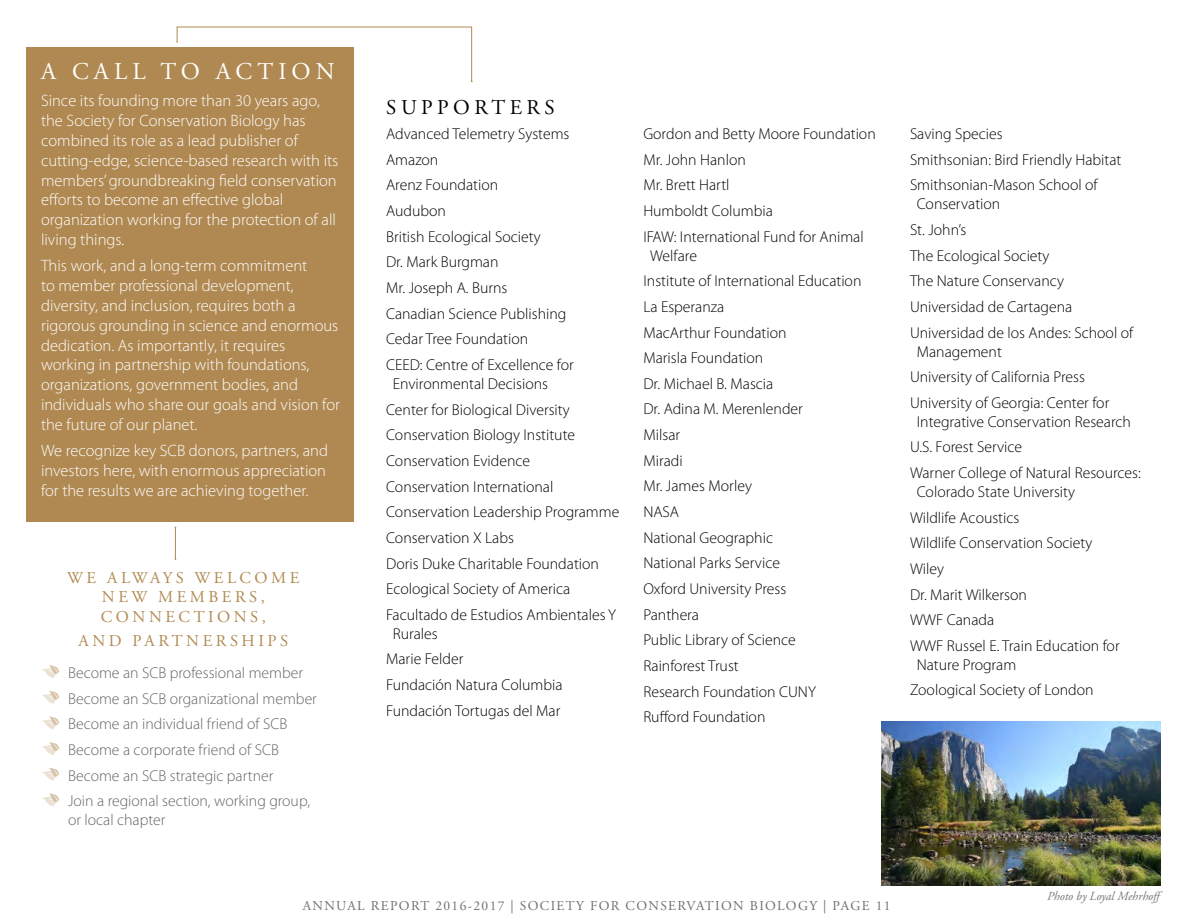
<style>
.page{position:relative;width:1188px;height:918px;background:#fff}
.page>*{position:absolute;margin:0;border:0;box-sizing:border-box;transform-origin:0 0}
.t1{font:24px "Adobe Garamond Pro";letter-spacing:.215em;color:#fff}
.t2{font:21px "Adobe Garamond Pro";letter-spacing:.215em;color:#000}
.t3{font:300 16.5px/19.8px "Myriad Pro";color:#fff}
.t4{font:16.5px/19.8px "Adobe Garamond Pro";letter-spacing:.215em;color:#b08952;text-align:center}
.t5{font:300 15.75px/25.7px "Myriad Pro";color:#000}
.t6{font:300 15.75px/25.7px "Myriad Pro";color:#636466}
.t7{font:13.5px "Adobe Garamond Pro";letter-spacing:.1em;color:#6d6e71}
.t8{font:italic 12.3px "Adobe Garamond Pro";color:#77787b}
</style>
<div class="page">
<div style="left:26px;top:48px;width:328px;height:474px;background:#b08952"></div>
<svg style="left:42px;top:665px;width:18px;height:13px"></svg>
<svg style="left:42px;top:691px;width:18px;height:13px"></svg>
<svg style="left:42px;top:717px;width:18px;height:12px"></svg>
<svg style="left:42px;top:742px;width:18px;height:13px"></svg>
<svg style="left:42px;top:768px;width:18px;height:13px"></svg>
<svg style="left:42px;top:794px;width:18px;height:12px"></svg>
<svg style="left:176px;top:27px;width:296px;height:55px"></svg>
<hr style="left:175px;top:527px;width:1px;height:32px;background:#b08952">
<img style="left:881px;top:721px;width:280px;height:165px">
<h1 class="t1" style="left:41px;top:57px;width:295px">A CALL TO ACTION</h1>
<p class="t3" style="left:41px;top:91px;width:299px">Since its founding more than 30 years ago, the Society for Conservation Biology has combined its role as a lead publisher of cutting-edge, science-based research with its members’ groundbreaking field conservation efforts to become an effective global organization working for the protection of all living things.</p>
<p class="t3" style="left:41px;top:256px;width:300px">This work, and a long-term commitment<br>to member professional development, diversity, and inclusion, requires both a rigorous grounding in science and enormous dedication. As importantly, it requires working in partnership with foundations, organizations, government bodies, and individuals who share our goals and vision for the future of our planet.</p>
<p class="t3" style="left:41px;top:441px;width:289px">We recognize key SCB donors, partners, and investors here, with enormous appreciation for the results we are achieving together.</p>
<p class="t4" style="left:67px;top:568px;width:234px">WE ALWAYS WELCOME<br>NEW MEMBERS,<br>CONNECTIONS,</p>
<p class="t4" style="left:79px;top:631px;width:211px">AND PARTNERSHIPS</p>
<p class="t6" style="left:68px;top:660px;width:250px">Become an SCB professional member Become an SCB organizational member Become an individual friend of SCB Become a corporate friend of SCB Become an SCB strategic partner<br>Join a regional section, working group,</p>
<p class="t6" style="left:68px;top:807px;width:99px">or local chapter</p>
<h2 class="t2" style="left:386px;top:94px;width:170px">SUPPORTERS</h2>
<p class="t5" style="left:386px;top:121px;width:189px">Advanced Telemetry Systems<br>Amazon<br>Arenz Foundation<br>Audubon<br>British Ecological Society<br>Dr. Mark Burgman<br>Mr. Joseph A. Burns<br>Canadian Science Publishing<br>Cedar Tree Foundation<br>CEED: Centre of Excellence for</p>
<p class="t5" style="left:386px;top:371px;width:235px;text-indent:7px">Environmental Decisions<br>Center for Biological Diversity<br>Conservation Biology Institute<br>Conservation Evidence<br>Conservation International<br>Conservation Leadership Programme<br>Conservation X Labs<br>Doris Duke Charitable Foundation<br>Ecological Society of America<br>Facultado de Estudios Ambientales Y</p>
<p class="t5" style="left:386px;top:621px;width:178px;text-indent:7px">Rurales<br>Marie Felder<br>Fundación Natura Columbia<br>Fundación Tortugas del Mar</p>
<p class="t5" style="left:643px;top:121px;width:234px">Gordon and Betty Moore Foundation<br>Mr. John Hanlon<br>Mr. Brett Hartl<br>Humboldt Columbia<br>IFAW: International Fund for Animal</p>
<p class="t5" style="left:643px;top:242px;width:220px;text-indent:7px">Welfare<br>Institute of International Education<br>La Esperanza<br>MacArthur Foundation<br>Marisla Foundation<br>Dr. Michael B. Mascia<br>Dr. Adina M. Merenlender<br>Milsar<br>Miradi<br>Mr. James Morley<br>NASA<br>National Geographic<br>National Parks Service<br>Oxford University Press<br>Panthera<br>Public Library of Science<br>Rainforest Trust<br>Research Foundation CUNY<br>Rufford Foundation</p>
<p class="t5" style="left:910px;top:121px;width:213px">Saving Species<br>Smithsonian: Bird Friendly Habitat<br>Smithsonian-Mason School of</p>
<p class="t5" style="left:910px;top:191px;width:225px;text-indent:7px">Conservation<br>St. John’s<br>The Ecological Society<br>The Nature Conservancy<br>Universidad de Cartagena<br>Universidad de los Andes: School of</p>
<p class="t5" style="left:910px;top:338px;width:201px;text-indent:7px">Management<br>University of California Press<br>University of Georgia: Center for</p>
<p class="t5" style="left:910px;top:409px;width:232px;text-indent:7px">Integrative Conservation Research<br>U.S. Forest Service<br>Warner College of Natural Resources:</p>
<p class="t5" style="left:910px;top:479px;width:211px;text-indent:7px">Colorado State University<br>Wildlife Acoustics<br>Wildlife Conservation Society<br>Wiley<br>Dr. Marit Wilkerson<br>WWF Canada<br>WWF Russel E. Train Education for</p>
<p class="t5" style="left:910px;top:652px;width:185px;text-indent:7px">Nature Program<br>Zoological Society of London</p>
<p class="t7" style="left:303px;top:897px;width:589px">ANNUAL REPORT 2016-2017 | SOCIETY FOR CONSERVATION BIOLOGY | PAGE 11</p>
<p class="t8" style="left:1047px;top:889px;width:119px">Photo by Loyal Mehrhoff</p>
</div>
